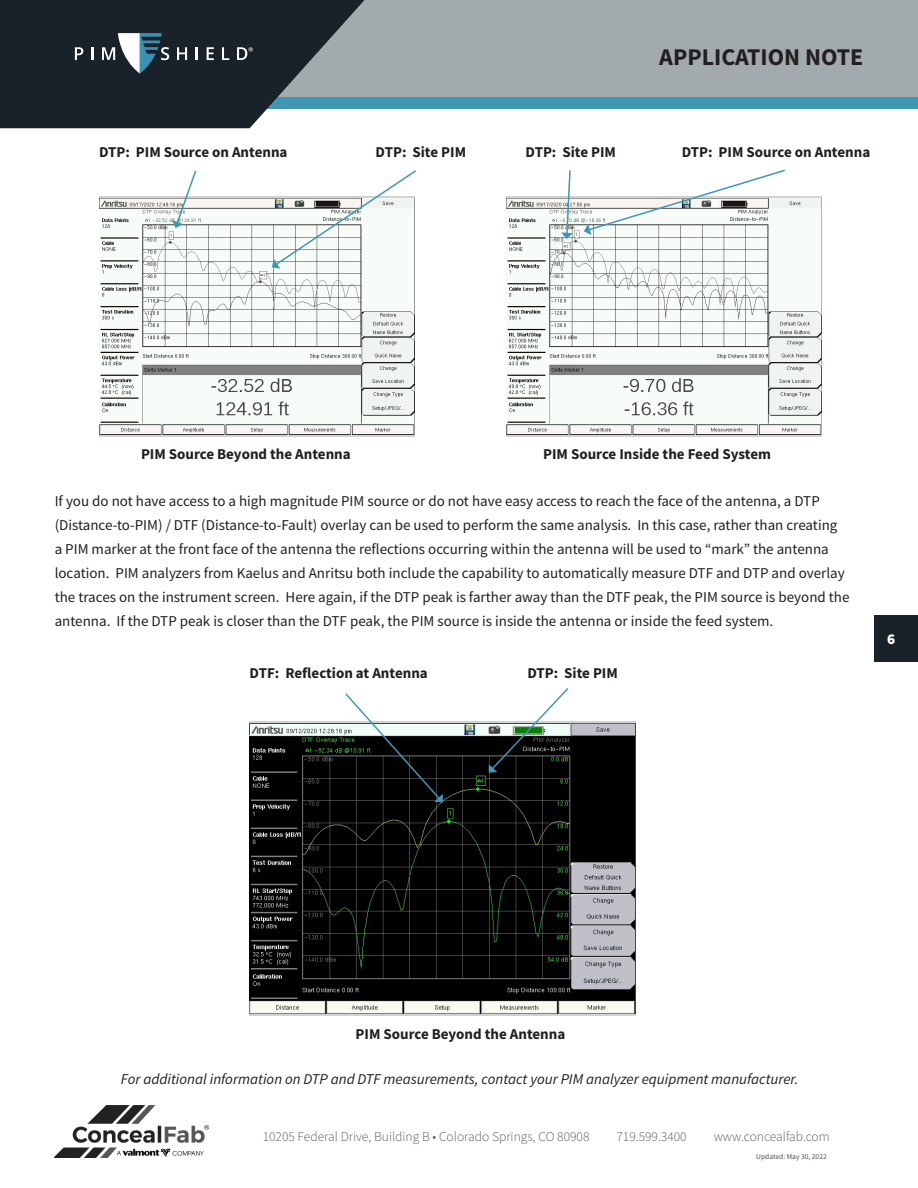
<style>
.page{position:relative;width:918px;height:1188px;background:#fff}
.page>*{position:absolute;margin:0;border:0;box-sizing:border-box;transform-origin:0 0}
.t1{font:700 24px "Source Sans Pro";color:#231f20}
.t2{font:15px/24px "Source Sans Pro";color:#231f20}
.t3{font:700 15px "Source Sans Pro";color:#231f20}
.t4{font:italic 15px "Source Sans Pro";color:#231f20}
.t5{font:900 15px "Source Sans Pro";color:#fff}
.t6{font:300 13.5px "Source Sans Pro";color:#54555a}
.t7{font:7.5px "Source Sans Pro";color:#54555a}
</style>
<div class="page">
<div style="left:364px;top:0;width:554px;height:97px;background:#a2aaad"></div>
<div style="left:0;top:97px;width:918px;height:11px;background:#3f97b4"></div>
<svg style="left:0;top:0;width:364px;height:128px;background:#323c43"></svg>
<img style="left:54px;top:1105px;width:155px;height:52px">
<svg style="left:75px;top:47px;width:8px;height:13px"></svg>
<svg style="left:91px;top:47px;width:2px;height:13px"></svg>
<svg style="left:102px;top:33px;width:67px;height:41px"></svg>
<svg style="left:177px;top:47px;width:10px;height:13px"></svg>
<svg style="left:196px;top:47px;width:2px;height:13px"></svg>
<svg style="left:207px;top:47px;width:7px;height:13px"></svg>
<svg style="left:222px;top:47px;width:7px;height:13px"></svg>
<svg style="left:237px;top:47px;width:16px;height:13px"></svg>
<div style="left:874px;top:616px;width:44px;height:46px;background:#1a2229"></div>
<img style="left:507px;top:198px;width:315px;height:237px">
<img style="left:99px;top:198px;width:315px;height:237px">
<svg style="left:272px;top:170px;width:144px;height:99px"></svg>
<svg style="left:172px;top:170px;width:26px;height:58px"></svg>
<img style="left:250px;top:723px;width:386px;height:290px">
<svg style="left:344px;top:693px;width:99px;height:109px"></svg>
<svg style="left:489px;top:688px;width:81px;height:85px"></svg>
<svg style="left:561px;top:170px;width:12px;height:69px"></svg>
<svg style="left:584px;top:169px;width:203px;height:66px"></svg>
<p class="t3" style="left:99px;top:142px;width:190px">DTP: PIM Source on Antenna</p>
<p class="t3" style="left:376px;top:142px;width:92px">DTP: Site PIM</p>
<h1 class="t1" style="left:659px;top:41px;width:205px">APPLICATION NOTE</h1>
<p class="t3" style="left:526px;top:142px;width:92px">DTP: Site PIM</p>
<p class="t3" style="left:682px;top:142px;width:190px">DTP: PIM Source on Antenna</p>
<p class="t3" style="left:141px;top:444px;width:211px">PIM Source Beyond the Antenna</p>
<p class="t3" style="left:543px;top:444px;width:229px">PIM Source Inside the Feed System</p>
<p class="t2" style="left:55px;top:489px;width:796px">If you do not have access to a high magnitude PIM source or do not have easy access to reach the face of the antenna, a DTP (Distance-to-PIM) / DTF (Distance-to-Fault) overlay can be used to perform the same analysis. In this case, rather than creating<br>a PIM marker at the front face of the antenna the reflections occurring within the antenna will be used to “mark” the antenna location. PIM analyzers from Kaelus and Anritsu both include the capability to automatically measure DTF and DTP and overlay the traces on the instrument screen. Here again, if the DTP peak is farther away than the DTF peak, the PIM source is beyond the antenna. If the DTP peak is closer than the DTF peak, the PIM source is inside the antenna or inside the feed system.</p>
<p class="t3" style="left:250px;top:663px;width:180px">DTF: Reflection at Antenna</p>
<p class="t3" style="left:527px;top:663px;width:92px">DTP: Site PIM</p>
<p class="t5" style="left:887px;top:629px;width:10px">6</p>
<p class="t3" style="left:356px;top:1024px;width:211px">PIM Source Beyond the Antenna</p>
<p class="t4" style="left:121px;top:1070px;width:679px">For additional information on DTP and DTF measurements, contact your PIM analyzer equipment manufacturer.</p>
<p class="t6" style="left:263px;top:1128px;width:328px">10205 Federal Drive, Building B • Colorado Springs, CO 80908</p>
<p class="t6" style="left:616px;top:1128px;width:72px">719.599.3400</p>
<p class="t6" style="left:714px;top:1128px;width:118px">www.concealfab.com</p>
<p class="t7" style="left:756px;top:1152px;width:72px">Updated: May 30, 2022</p>
</div>
